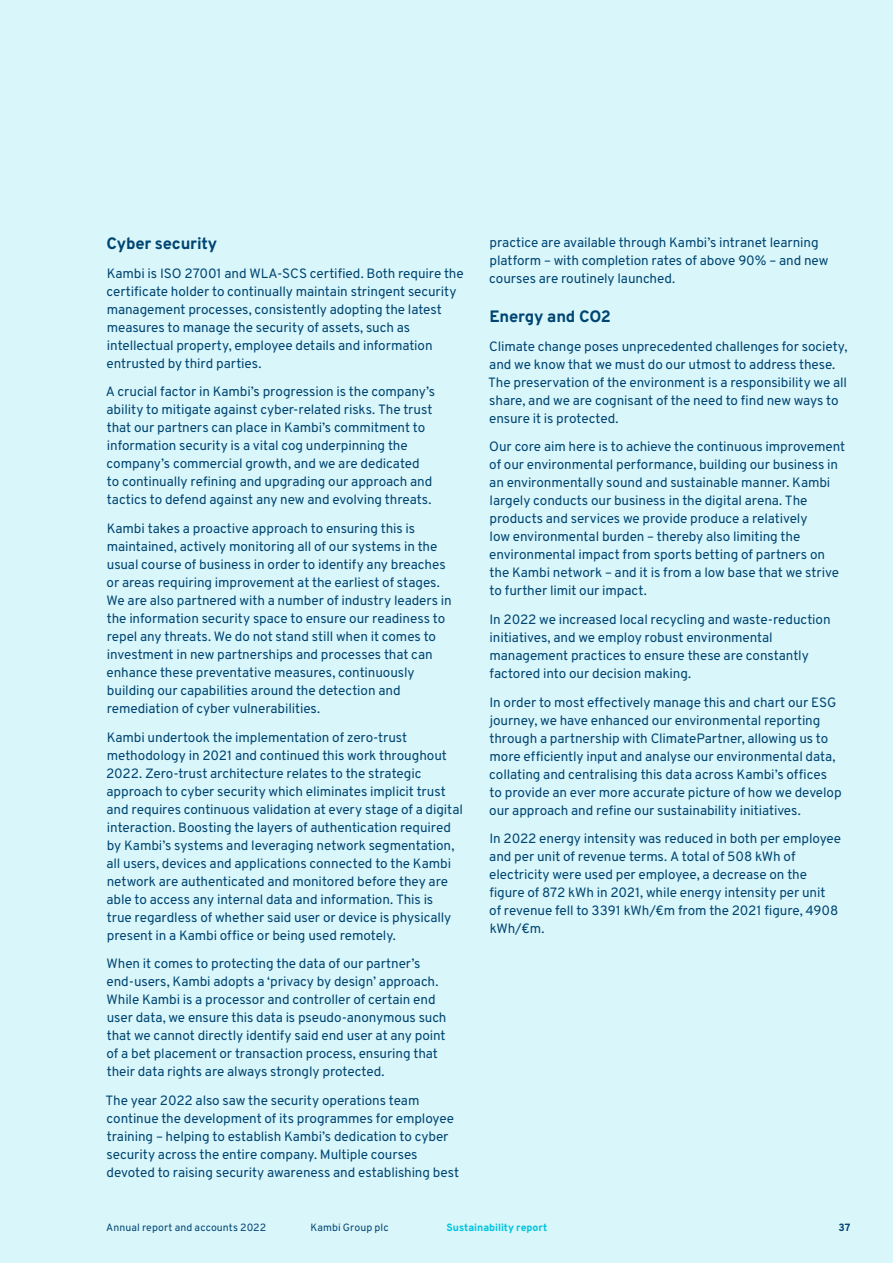
<style>
.page{position:relative;width:893px;height:1263px;background:#d9f6fa}
.page>*{position:absolute;margin:0;border:0;box-sizing:border-box;transform-origin:0 0}
.t1{font:800 16.5px "Overpass";letter-spacing:-.01em;color:#004572}
.t2{font:13.5px/18px "Overpass";letter-spacing:-.005em;color:#004572}
.t3{font:10.5px "Overpass";letter-spacing:.01em;color:#004572}
.t4{font:800 10.5px "Overpass";letter-spacing:-.005em;color:#00c4de}
.t5{font:800 10.5px "Overpass";color:#004572}
</style>
<div class="page">
<p class="t1" style="left:106px;top:232px;width:113px">Cyber security</p>
<p class="t2" style="left:107px;top:264px;width:359px">Kambi is ISO 27001 and WLA-SCS certified. Both require the certificate holder to continually maintain stringent security management processes, consistently adopting the latest measures to manage the security of assets, such as intellectual property, employee details and information entrusted by third parties.</p>
<p class="t2" style="left:106px;top:383px;width:331px">A crucial factor in Kambi’s progression is the company’s ability to mitigate against cyber-related risks. The trust that our partners can place in Kambi’s commitment to information security is a vital cog underpinning the company’s commercial growth, and we are dedicated<br>to continually refining and upgrading our approach and tactics to defend against any new and evolving threats.</p>
<p class="t2" style="left:107px;top:519px;width:347px">Kambi takes a proactive approach to ensuring this is maintained, actively monitoring all of our systems in the usual course of business in order to identify any breaches or areas requiring improvement at the earliest of stages.<br>We are also partnered with a number of industry leaders in the information security space to ensure our readiness to repel any threats. We do not stand still when it comes to investment in new partnerships and processes that can enhance these preventative measures, continuously building our capabilities around the detection and remediation of cyber vulnerabilities.</p>
<p class="t2" style="left:106px;top:728px;width:358px">Kambi undertook the implementation of zero-trust methodology in 2021 and continued this work throughout 2022. Zero-trust architecture relates to the strategic approach to cyber security which eliminates implicit trust and requires continuous validation at every stage of a digital interaction. Boosting the layers of authentication required by Kambi’s systems and leveraging network segmentation, all users, devices and applications connected to the Kambi network are authenticated and monitored before they are able to access any internal data and information. This is<br>true regardless of whether said user or device is physically present in a Kambi office or being used remotely.</p>
<p class="t2" style="left:107px;top:955px;width:341px">When it comes to protecting the data of our partner’s end-users, Kambi adopts a ‘privacy by design’ approach.<br>While Kambi is a processor and controller of certain end user data, we ensure this data is pseudo-anonymous such that we cannot directly identify said end user at any point of a bet placement or transaction process, ensuring that their data rights are always strongly protected.</p>
<p class="t2" style="left:105px;top:1091px;width:355px">The year 2022 also saw the security operations team continue the development of its programmes for employee training – helping to establish Kambi’s dedication to cyber security across the entire company. Multiple courses devoted to raising security awareness and establishing best</p>
<p class="t2" style="left:489px;top:233px;width:341px">practice are available through Kambi’s intranet learning platform – with completion rates of above 90% – and new courses are routinely launched.</p>
<p class="t1" style="left:489px;top:305px;width:123px">Energy and CO2</p>
<p class="t2" style="left:488px;top:337px;width:361px">Climate change poses unprecedented challenges for society, and we know that we must do our utmost to address these.<br>The preservation of the environment is a responsibility we all share, and we are cognisant of the need to find new ways to ensure it is protected.</p>
<p class="t2" style="left:489px;top:438px;width:357px">Our core aim here is to achieve the continuous improvement of our environmental performance, building our business in an environmentally sound and sustainable manner. Kambi largely conducts our business in the digital arena. The products and services we provide produce a relatively<br>low environmental burden – thereby also limiting the environmental impact from sports betting of partners on the Kambi network – and it is from a low base that we strive to further limit our impact.</p>
<p class="t2" style="left:489px;top:610px;width:343px">In 2022 we increased local recycling and waste-reduction initiatives, and we employ robust environmental management practices to ensure these are constantly factored into our decision making.</p>
<p class="t2" style="left:489px;top:693px;width:354px">In order to most effectively manage this and chart our ESG journey, we have enhanced our environmental reporting through a partnership with ClimatePartner, allowing us to more efficiently input and analyse our environmental data, collating and centralising this data across Kambi’s offices to provide an ever more accurate picture of how we develop our approach and refine our sustainability initiatives.</p>
<p class="t2" style="left:489px;top:830px;width:353px">In 2022 energy intensity was reduced in both per employee and per unit of revenue terms. A total of 508 kWh of electricity were used per employee, a decrease on the figure of 872 kWh in 2021, while energy intensity per unit<br>of revenue fell to 3391 kWh/€m from the 2021 figure, 4908 kWh/€m.</p>
<p class="t3" style="left:106px;top:1220px;width:161px">Annual report and accounts 2022</p>
<p class="t3" style="left:310px;top:1220px;width:80px">Kambi Group plc</p>
<p class="t4" style="left:446px;top:1220px;width:102px">Sustainability report</p>
<p class="t5" style="left:838px;top:1220px;width:13px">37</p>
</div>
